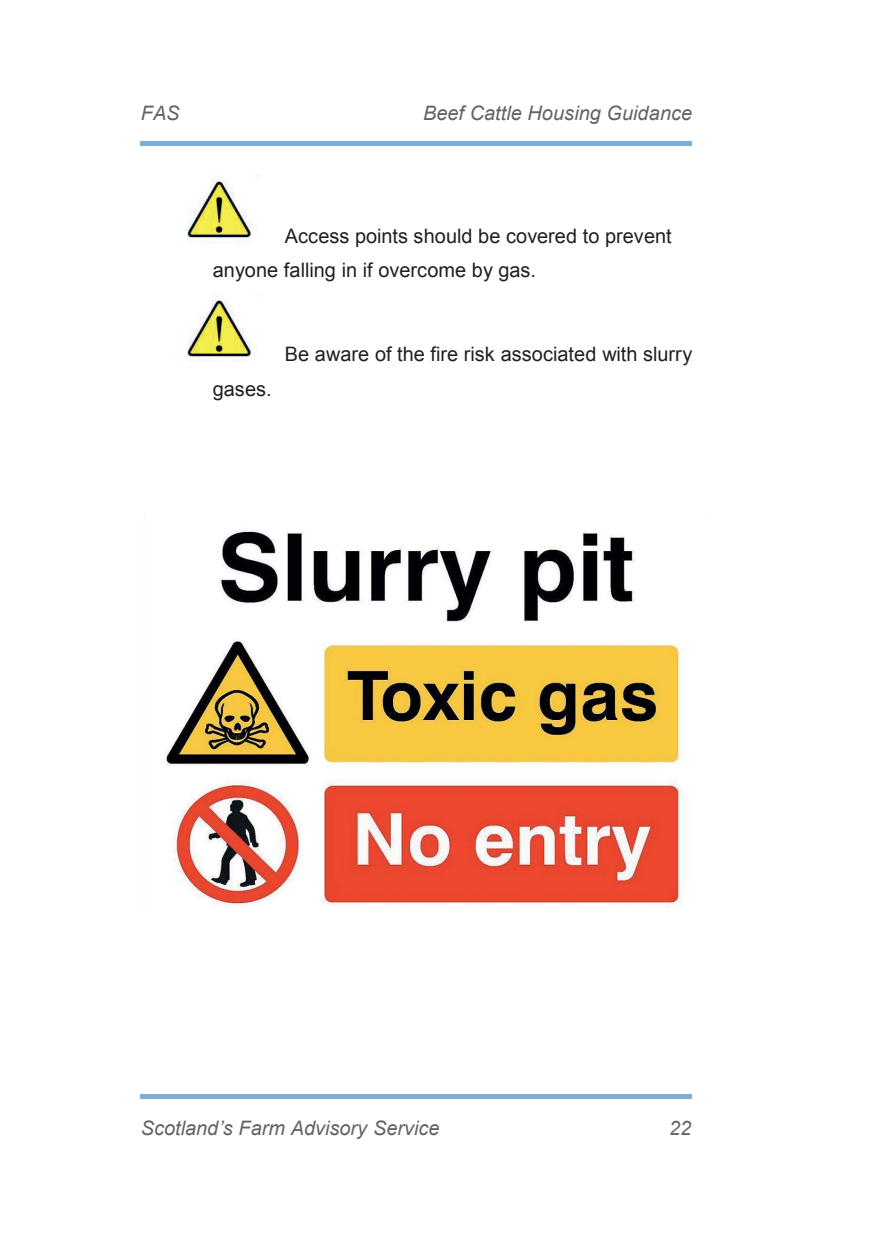
<style>
.page{position:relative;width:888px;height:1236px;background:#fff}
.page>*{position:absolute;margin:0;border:0;box-sizing:border-box;transform-origin:0 0}
.t1{font:20px/34.6px "Arial";color:#231f20}
.t2{font:italic 20px "Arial";color:#636366}
.t3{font:italic 20px "Arial";color:#636366}
</style>
<div class="page">
<img style="left:165px;top:529px;width:519px;height:378px">
<hr style="left:141px;top:141px;width:551px;height:4px;background:#7eacdb">
<hr style="left:141px;top:1095px;width:551px;height:4px;background:#7eacdb">
<img style="left:187px;top:175px;width:71px;height:68px">
<img style="left:187px;top:293px;width:71px;height:68px">
<p class="t2" style="left:141px;top:100px;width:40px">FAS</p>
<p class="t2" style="left:423px;top:100px;width:270px">Beef Cattle Housing Guidance</p>
<p class="t1" style="left:213px;top:219px;width:460px;text-indent:72px">Access points should be covered to prevent anyone falling in if overcome by gas.</p>
<p class="t1" style="left:213px;top:372px;width:60px">gases.</p>
<p class="t1" style="left:285px;top:337px;width:409px">Be aware of the fire risk associated with slurry</p>
<p class="t3" style="left:141px;top:1114px;width:300px">Scotland’s Farm Advisory Service</p>
<p class="t2" style="left:669px;top:1114px;width:24px">22</p>
</div>
